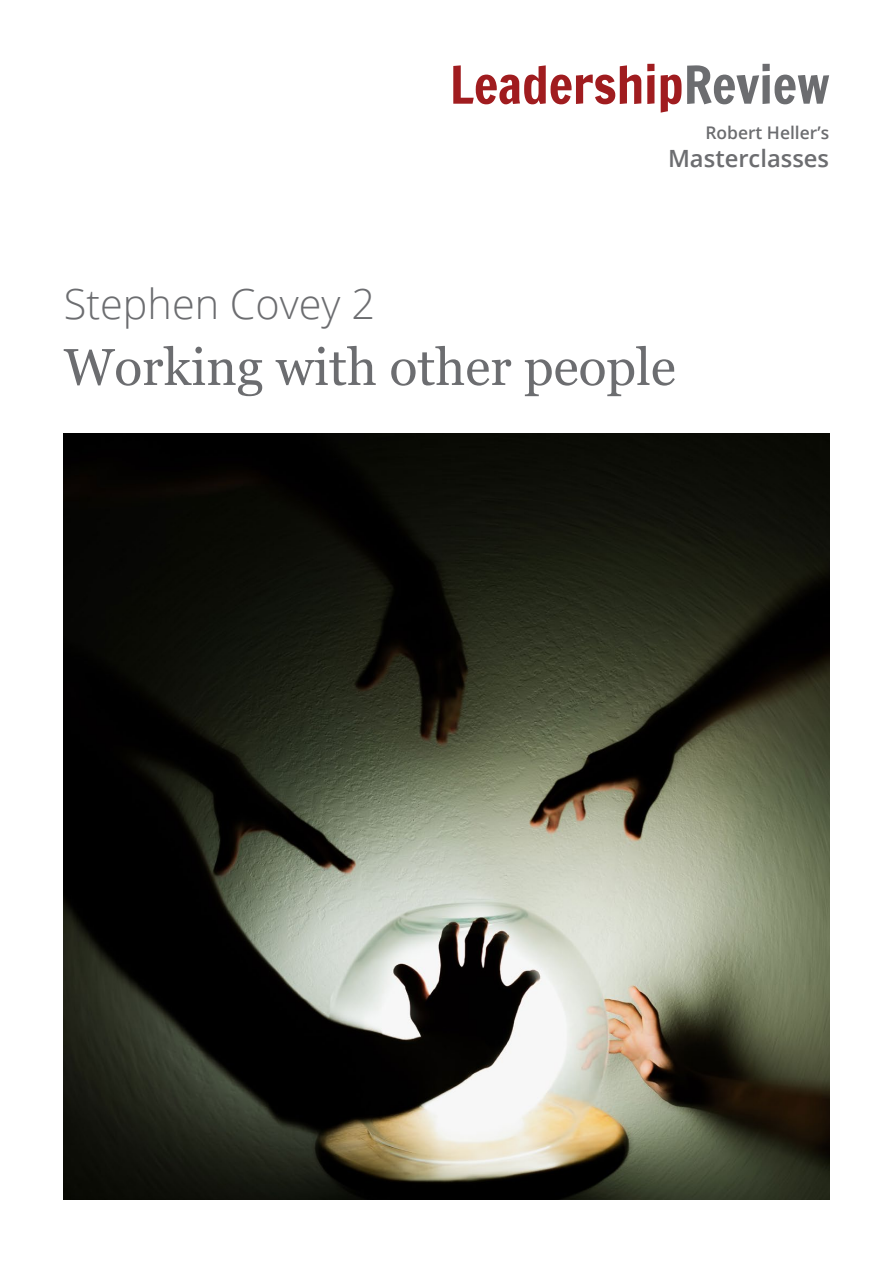
<style>
.page{position:relative;width:893px;height:1263px;background:#fff}
.page>*{position:absolute;margin:0;border:0;box-sizing:border-box;transform-origin:0 0}
.body{font:51.75px "Georgia";color:#6c6d70}
.body-2{font:300 41.4px "Open Sans";color:#6c6d70}
.body-3{font:600 23.7px "Open Sans";color:#6c6d70}
.body-4{font:600 17.4px "Open Sans";color:#6c6d70}
</style>
<div class="page">
<img style="left:64px;top:434px;width:765px;height:765px">
<svg style="left:687px;top:64px;width:142px;height:40px"></svg>
<svg style="left:453px;top:64px;width:228px;height:49px"></svg>
<p class="body-4" style="left:705px;top:121px;width:125px">Robert Heller’s</p>
<p class="body-3" style="left:668px;top:142px;width:163px">Masterclasses</p>
<p class="body-2" style="left:64px;top:275px;width:313px">Stephen Covey 2</p>
<p class="body" style="left:64px;top:329px;width:613px">Working with other people</p>
</div>
